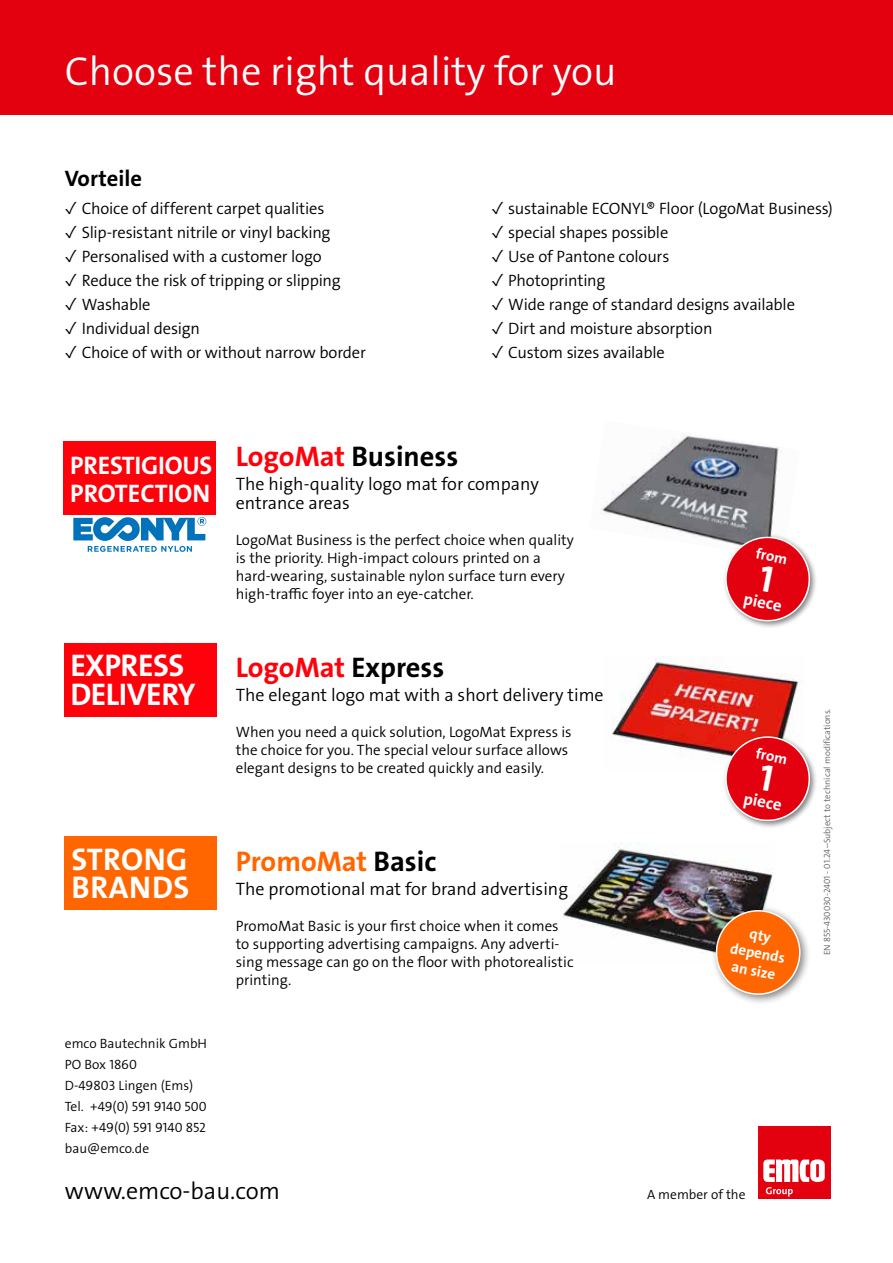
<style>
.page{position:relative;width:893px;height:1263px;background:#fff}
.page>*{position:absolute;margin:0;border:0;box-sizing:border-box;transform-origin:0 0}
.t1{font:300 40.5px "The Sans Os F";color:#fff}
.t2{font:700 31.5px/28.5px "The Sans Os F";letter-spacing:-.015em;color:#fff}
.t3{font:700 31.5px/28.5px "The Sans Os F";letter-spacing:.015em;color:#fff}
.t4{font:700 28.5px "The Sans Os F";color:#000}
.t5{font:700 28.5px "The Sans Os F";color:#ff010a}
.t6{font:700 28.5px "The Sans Os F";color:#f60}
.t7{font:700 25.5px/28.5px "The Sans Os F";letter-spacing:-.01em;color:#fff}
.t8{font:300 24px "The Sans Os F";color:#000}
.t9{font:700 22.5px "The Sans Os F";color:#000}
.t10{font:300 18px/19.5px "The Sans Os F";color:#000}
.t11{font:700 16.8px "The Sans Os F";color:#fff}
.t12{font:300 16.5px "The Sans Os F";letter-spacing:-.01em;color:#000}
.t13{font:300 15px/18px "The Sans Os F";color:#000}
.t14{font:700 15px/18px "The Sans Os F";color:#fff;text-align:center}
.t15{font:300 13.5px/21px "The Sans Os F";color:#000}
.t16{font:300 9px "The Sans Os F";color:#636362}
.s1{color:#ff010a}
.s2{color:#000}
</style>
<div class="page">
<img style="left:561px;top:842px;width:212px;height:110px">
<div style="left:0;top:0;width:893px;height:115px;background:#e3000f"></div>
<div style="left:758px;top:1127px;width:72px;height:72px;background:#e3000f"></div>
<svg style="left:763px;top:1159px;width:62px;height:37px"></svg>
<img style="left:612px;top:656px;width:187px;height:103px">
<div style="left:65px;top:644px;width:152px;height:73px;background:#ff010a"></div>
<div style="left:65px;top:837px;width:152px;height:73px;background:#f60"></div>
<img style="left:600px;top:435px;width:179px;height:106px">
<svg style="left:73px;top:517px;width:133px;height:35px"></svg>
<div style="left:64px;top:441px;width:152px;height:73px;background:#ff010a"></div>
<div style="left:723px;top:534px;width:95px;height:96px;background:#000;opacity:.5"></div>
<div style="left:723px;top:734px;width:95px;height:95px;background:#000;opacity:.5"></div>
<div style="left:711px;top:905px;width:101px;height:101px;background:#000;opacity:.5"></div>
<svg style="left:711px;top:905px;width:94px;height:93px"></svg>
<svg style="left:721px;top:532px;width:94px;height:92px"></svg>
<svg style="left:721px;top:732px;width:94px;height:92px"></svg>
<h1 class="t1" style="left:65px;top:46px;width:553px">Choose the right quality for you</h1>
<h3 class="t9" style="left:65px;top:163px;width:79px">Vorteile</h3>
<p class="t12" style="left:65px;top:198px;width:261px">✓ Choice of different carpet qualities</p>
<p class="t12" style="left:65px;top:222px;width:267px">✓ Slip-resistant nitrile or vinyl backing</p>
<p class="t12" style="left:65px;top:246px;width:258px">✓ Personalised with a customer logo</p>
<p class="t12" style="left:65px;top:270px;width:277px">✓ Reduce the risk of tripping or slipping</p>
<p class="t12" style="left:65px;top:294px;width:87px">✓ Washable</p>
<p class="t12" style="left:65px;top:318px;width:137px">✓ Individual design</p>
<p class="t12" style="left:65px;top:342px;width:303px">✓ Choice of with or without narrow border</p>
<p class="t12" style="left:491px;top:198px;width:343px">✓ sustainable ECONYL® Floor (LogoMat Business)</p>
<p class="t12" style="left:491px;top:222px;width:179px">✓ special shapes possible</p>
<p class="t12" style="left:491px;top:246px;width:180px">✓ Use of Pantone colours</p>
<p class="t12" style="left:491px;top:270px;width:115px">✓ Photoprinting</p>
<p class="t12" style="left:491px;top:294px;width:305px">✓ Wide range of standard designs available</p>
<p class="t12" style="left:491px;top:318px;width:223px">✓ Dirt and moisture absorption</p>
<p class="t12" style="left:491px;top:342px;width:175px">✓ Custom sizes available</p>
<h3 class="t7" style="left:70px;top:451px;width:144px">PRESTIGIOUS<br>PROTECTION</h3>
<h2 class="t2" style="left:70px;top:652px;width:127px">EXPRESS<br>DELIVERY</h2>
<h3 class="t4" style="left:236px;top:438px;width:224px"><span class="s1">LogoMat</span> Business</h3>
<p class="t10" style="left:236px;top:474px;width:304px">The high-quality logo mat for company entrance areas</p>
<p class="t13" style="left:236px;top:531px;width:340px">LogoMat Business is the perfect choice when quality is the priority. High-impact colours printed on a hard-wearing, sustainable nylon surface turn every high-traffic foyer into an eye-catcher.</p>
<h3 class="t5" style="left:236px;top:648px;width:210px">LogoMat <span class="s2">Express</span></h3>
<p class="t10" style="left:236px;top:685px;width:369px">The elegant logo mat with a short delivery time</p>
<p class="t13" style="left:236px;top:722px;width:337px">When you need a quick solution, LogoMat Express is the choice for you. The special velour surface allows elegant designs to be created quickly and easily.</p>
<h2 class="t3" style="left:71px;top:845px;width:119px">STRONG<br>BRANDS</h2>
<p class="t15" style="left:65px;top:1033px;width:144px">emco Bautechnik GmbH<br>PO Box 1860<br>D-49803 Lingen (Ems)<br>Tel. +49(0) 591 9140 500<br>Fax: +49(0) 591 9140 852 bau@emco.de</p>
<h3 class="t6" style="left:236px;top:843px;width:202px">PromoMat <span class="s2">Basic</span></h3>
<p class="t10" style="left:236px;top:879px;width:334px">The promotional mat for brand advertising</p>
<p class="t13" style="left:236px;top:917px;width:339px">PromoMat Basic is your first choice when it comes to supporting advertising campaigns. Any adverti&shy;sing message can go on the floor with photorealistic printing.</p>
<p class="t14" style="left:758px;top:545px;width:33px;rotate:11deg">from</p>
<p class="t11" style="left:746px;top:588px;width:40px;rotate:11deg">piece</p>
<p class="t14" style="left:758px;top:744px;width:33px;rotate:11deg">from</p>
<p class="t11" style="left:746px;top:787px;width:40px;rotate:11deg">piece</p>
<p class="t14" style="left:736px;top:921px;width:57px;rotate:11deg">qty depends an size</p>
<h3 class="t8" style="left:65px;top:1176px;width:217px">www.emco-bau.com</h3>
<p class="t15" style="left:647px;top:1184px;width:100px">A member of the</p>
<p class="t16" style="left:821px;top:955px;width:248px;rotate:-90deg">EN 855-430030-2401 - 01.24–Subject to technical modifications.</p>
</div>
